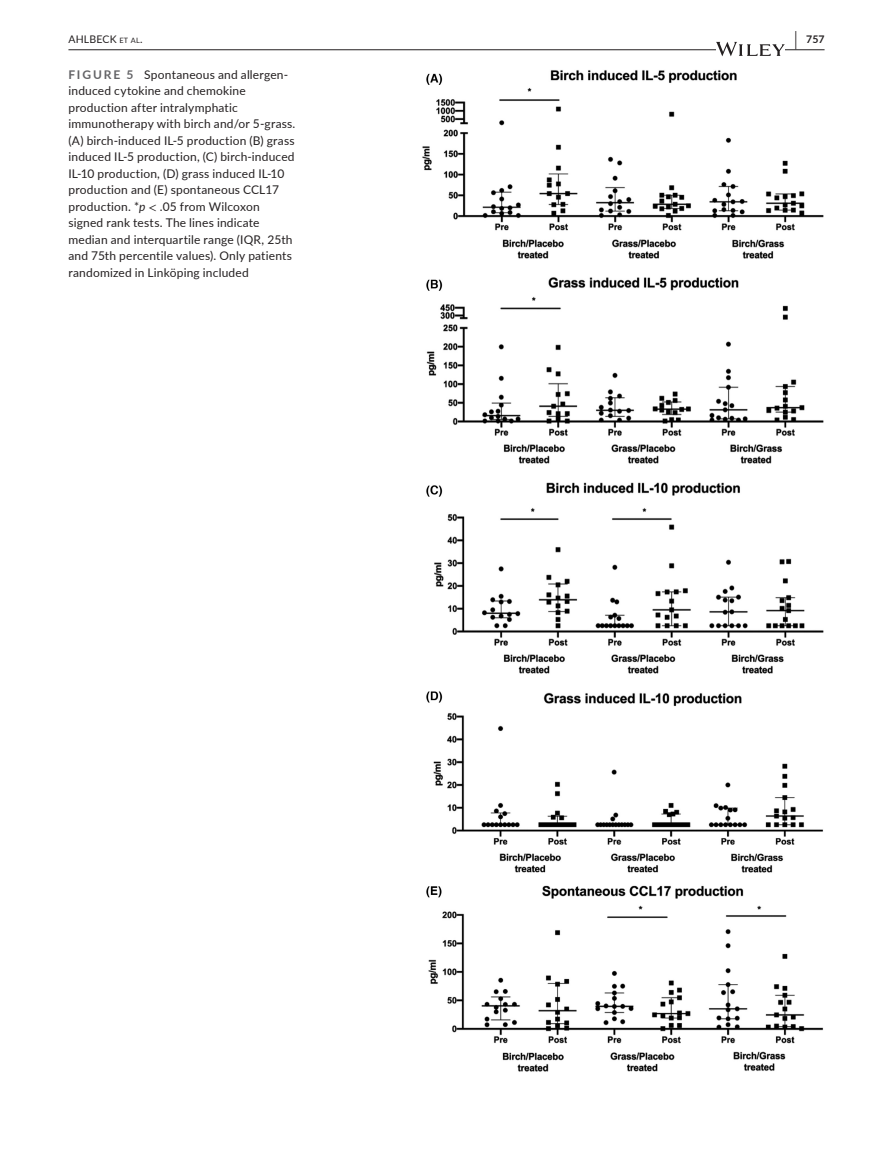
<style>
.page{position:relative;width:893px;height:1174px;background:#fff}
.page>*{position:absolute;margin:0;border:0;box-sizing:border-box;transform-origin:0 0}
.t1{font:12px/16.5px "Lato";letter-spacing:.015em;color:#231f20}
.t2{font:10.5px "Lato";letter-spacing:.015em;color:#231f20}
.t3{font:700 10.5px "Lato";color:#231f20}
.s1{font-size:7.35px}
.s2{font-size:19.5px}
.s3{font-weight:700;color:#636366}
.s4{font-style:italic}
.s5{font-family:"STIX"}
</style>
<div class="page">
<hr style="left:68px;top:49px;width:756px;height:1px;background:#231f20">
<svg style="left:716px;top:42px;width:69px;height:14px"></svg>
<img style="left:422px;top:70px;width:402px;height:1002px">
<p class="t2" style="left:68px;top:31px;width:76px">AHLBECK <span class="s1">et al</span>.</p>
<p class="t3" style="left:795px;top:31px;width:31px"><span class="s2">|</span> 757</p>
<p class="t1" style="left:68px;top:66px;width:228px"><span class="s3">FIGURE 5</span> Spontaneous and allergen&shy;induced cytokine and chemokine production after intralymphatic immunotherapy with birch and/or 5-grass. (A) birch-induced IL-5 production (B) grass induced IL-5 production, (C) birch-induced IL-10 production, (D) grass induced IL-10 production and (E) spontaneous CCL17 production. *<span class="s4">p</span> <span class="s5">&lt;</span> .05 from Wilcoxon signed rank tests. The lines indicate median and interquartile range (IQR, 25th and 75th percentile values). Only patients randomized in Linköping included</p>
</div>
